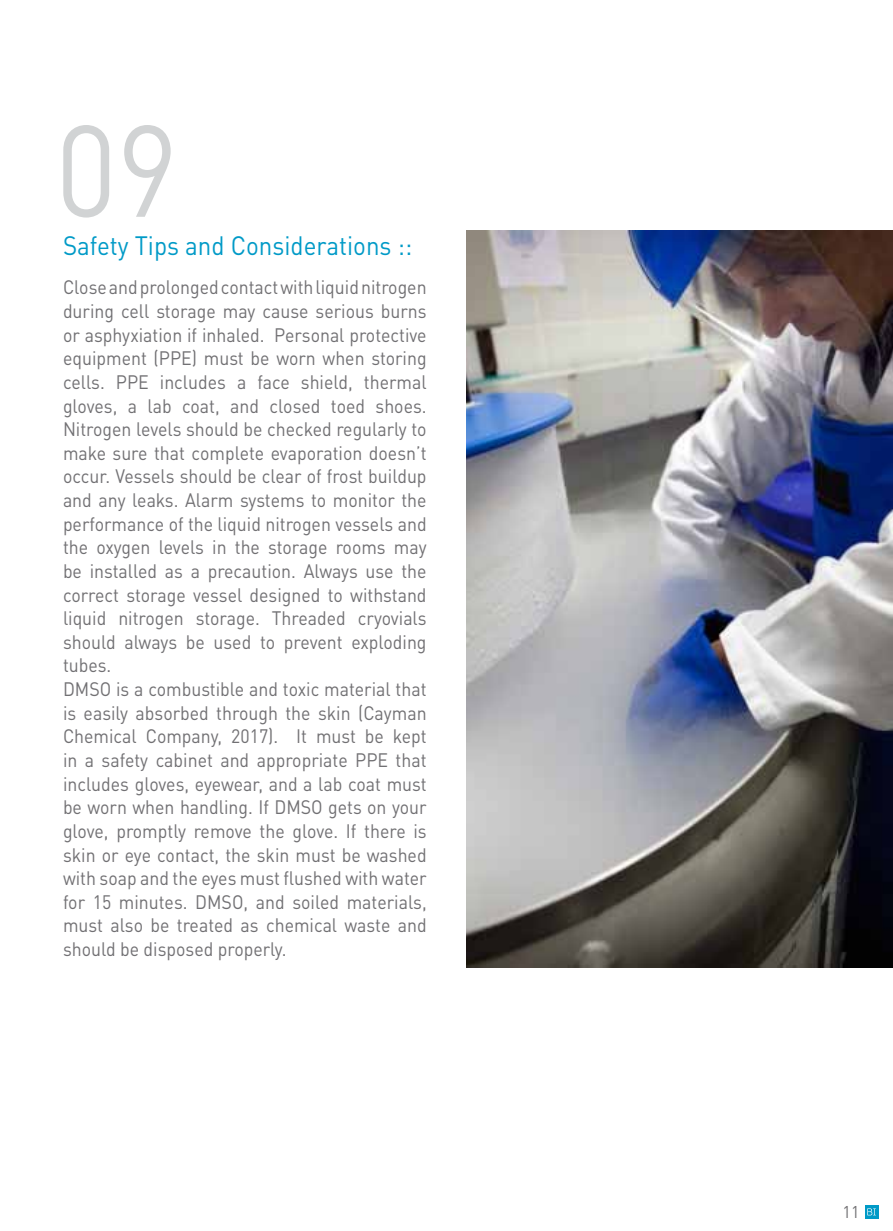
<style>
.page{position:relative;width:893px;height:1231px;background:#fff}
.page>*{position:absolute;margin:0;border:0;box-sizing:border-box;transform-origin:0 0}
.t1{font:127.75px "DINOT";color:#d1d3d4;scale:.92 1}
.t2{font:26.25px "DINOT";color:#009ac7;scale:.92 1}
.t3{font:19.25px/23.6px "DINOT";color:#717073;scale:.92 1}
.t4{font:16.8px "DINOT";color:#717073;scale:.96 1}
</style>
<div class="page">
<img style="left:466px;top:231px;width:427px;height:736px">
<div style="left:865px;top:1204px;width:14px;height:14px;background:#009ac7"></div>
<svg style="left:867px;top:1208px;width:9px;height:7px"></svg>
<h1 class="t1" style="left:56px;top:91px;width:135px">09</h1>
<h2 class="t2" style="left:63px;top:229px;width:381px">Safety Tips and Considerations ::</h2>
<p class="t3" style="left:63px;top:275px;width:397px">Close and prolonged contact with liquid nitrogen during cell storage may cause serious burns or asphyxiation if inhaled. Personal protective equipment (PPE) must be worn when storing cells. PPE includes a face shield, thermal gloves, a lab coat, and closed toed shoes.<br>Nitrogen levels should be checked regularly to make sure that complete evaporation doesn’t occur. Vessels should be clear of frost buildup and any leaks. Alarm systems to monitor the performance of the liquid nitrogen vessels and the oxygen levels in the storage rooms may be installed as a precaution. Always use the correct storage vessel designed to withstand liquid nitrogen storage. Threaded cryovials should always be used to prevent exploding tubes.<br>DMSO is a combustible and toxic material that is easily absorbed through the skin (Cayman Chemical Company, 2017). It must be kept in a safety cabinet and appropriate PPE that includes gloves, eyewear, and a lab coat must be worn when handling. If DMSO gets on your glove, promptly remove the glove. If there is skin or eye contact, the skin must be washed with soap and the eyes must flushed with water for 15 minutes. DMSO, and soiled materials, must also be treated as chemical waste and should be disposed properly.</p>
<p class="t4" style="left:842px;top:1201px;width:19px">11</p>
</div>
